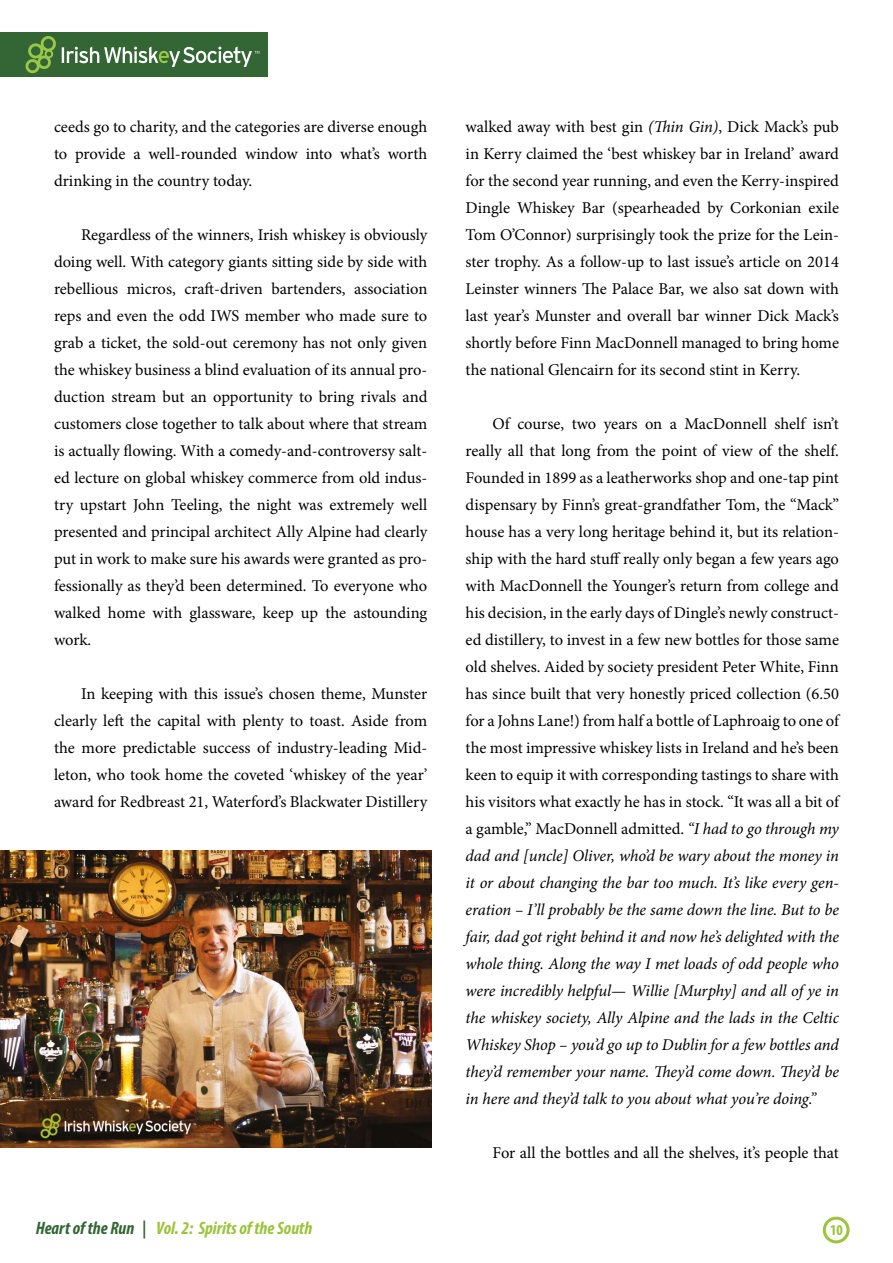
<style>
.page{position:relative;width:893px;height:1263px;background:#fff}
.page>*{position:absolute;margin:0;border:0;box-sizing:border-box;transform-origin:0 0}
.t1{font:italic 700 condensed 18px "Myriad Pro";color:#9ac43a}
.t2{font:16.5px/27px "Minion Pro";letter-spacing:-.005em;color:#000;text-align:justify}
.t3{font:700 condensed 15px "Myriad Pro";color:#9ac43a}
.s1{font-style:italic}
.s2{color:#336634}
</style>
<div class="page">
<div style="left:0;top:32px;width:268px;height:45px;background:#336634"></div>
<div style="left:823px;top:1216px;width:26px;height:27px;border:3px solid #9ac43a;border-radius:50%"></div>
<svg style="left:25px;top:36px;width:31px;height:37px"></svg>
<svg style="left:62px;top:46px;width:197px;height:21px"></svg>
<img style="left:0;top:850px;width:432px;height:297px">
<p class="t2" style="left:54px;top:113px;width:375px">ceeds go to charity, and the categories are diverse enough to provide a well-rounded window into what’s worth drinking in the country today.</p>
<p class="t2" style="left:54px;top:221px;width:375px;text-indent:27px">Regardless of the winners, Irish whiskey is obviously doing well. With category giants sitting side by side with rebellious micros, craft-driven bartenders, association reps and even the odd IWS member who made sure to grab a ticket, the sold-out ceremony has not only given the whiskey business a blind evaluation of its annual pro&shy;duction stream but an opportunity to bring rivals and customers close together to talk about where that stream is actually flowing. With a comedy-and-controversy salt&shy;ed lecture on global whiskey commerce from old indus&shy;try upstart John Teeling, the night was extremely well presented and principal architect Ally Alpine had clearly put in work to make sure his awards were granted as pro&shy;fessionally as they’d been determined. To everyone who walked home with glassware, keep up the astounding work.</p>
<p class="t2" style="left:54px;top:680px;width:375px;text-indent:27px">In keeping with this issue’s chosen theme, Munster clearly left the capital with plenty to toast. Aside from the more predictable success of industry-leading Mid&shy;leton, who took home the coveted ‘whiskey of the year’ award for Redbreast 21, Waterford’s Blackwater Distillery</p>
<p class="t2" style="left:466px;top:113px;width:375px">walked away with best gin <span class="s1">(Thin Gin)</span>, Dick Mack’s pub in Kerry claimed the ‘best whiskey bar in Ireland’ award for the second year running, and even the Kerry-inspired Dingle Whiskey Bar (spearheaded by Corkonian exile Tom O’Connor) surprisingly took the prize for the Lein&shy;ster trophy. As a follow-up to last issue’s article on 2014<br>Leinster winners The Palace Bar, we also sat down with last year’s Munster and overall bar winner Dick Mack’s shortly before Finn MacDonnell managed to bring home the national Glencairn for its second stint in Kerry.</p>
<p class="t2" style="left:466px;top:410px;width:375px;text-indent:27px">Of course, two years on a MacDonnell shelf isn’t really all that long from the point of view of the shelf.<br>Founded in 1899 as a leatherworks shop and one-tap pint dispensary by Finn’s great-grandfather Tom, the “Mack” house has a very long heritage behind it, but its relation&shy;ship with the hard stuff really only began a few years ago with MacDonnell the Younger’s return from college and his decision, in the early days of Dingle’s newly construct&shy;ed distillery, to invest in a few new bottles for those same old shelves. Aided by society president Peter White, Finn has since built that very honestly priced collection (6.50 for a Johns Lane!) from half a bottle of Laphroaig to one of the most impressive whiskey lists in Ireland and he’s been keen to equip it with corresponding tastings to share with his visitors what exactly he has in stock. “It was all a bit of a gamble,” MacDonnell admitted. <span class="s1">“I had to go through my dad and [uncle] Oliver, who’d be wary about the money in it or about changing the bar too much. It’s like every gen&shy;eration – I’ll probably be the same down the line. But to be fair, dad got right behind it and now he’s delighted with the whole thing. Along the way I met loads of odd people who were incredibly helpful— Willie [Murphy] and all of ye in the whiskey society, Ally Alpine and the lads in the Celtic Whiskey Shop – you’d go up to Dublin for a few bottles and they’d remember your name. They’d come down. They’d be in here and they’d talk to you about what you’re doing.”</span></p>
<p class="t2" style="left:493px;top:1139px;width:348px">For all the bottles and all the shelves, it’s people that</p>
<p class="t1" style="left:36px;top:1217px;width:278px"><span class="s2">Heart of the Run |</span> Vol. 2: Spirits of the South</p>
<p class="t3" style="left:830px;top:1221px;width:14px">10</p>
</div>
